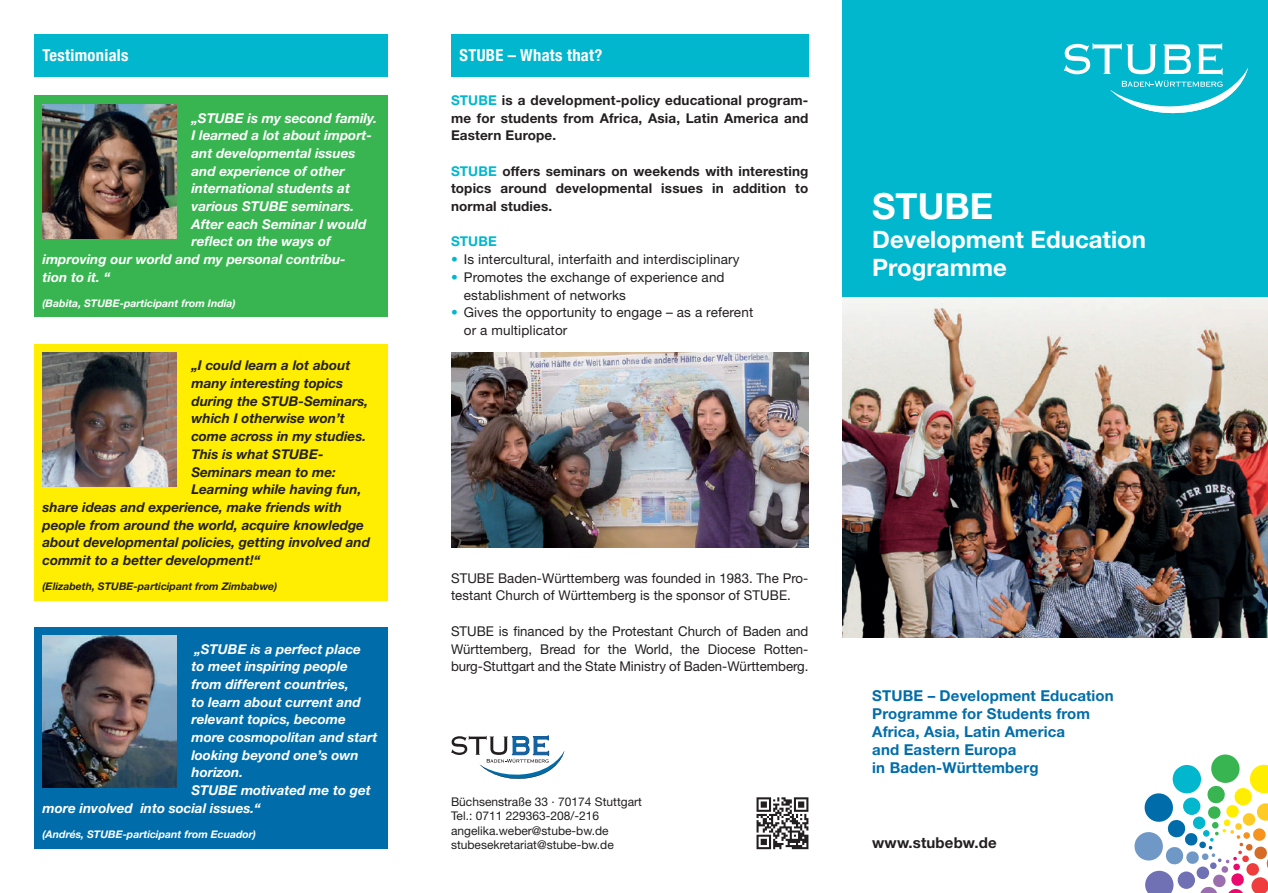
<style>
.page{position:relative;width:1268px;height:893px;background:#fff}
.page>*{position:absolute;margin:0;border:0;box-sizing:border-box;transform-origin:0 0}
.t1{font:700 36px "Helvetica Neue";color:#fff}
.t2{font:700 24px/28.8px "Helvetica Neue";color:#fff}
.t3{font:700 condensed 16.5px "Helvetica Neue";letter-spacing:.02em;color:#fff}
.t4{font:700 15px/18px "Helvetica Neue";letter-spacing:.01em;color:#006daa}
.t5{font:700 15px "Helvetica Neue";letter-spacing:.01em;color:#231f20}
.t6{font:italic 700 13.5px "Helvetica Neue";color:#fff}
.t7{font:13.5px/17.7px "Helvetica Neue";letter-spacing:.01em;color:#231f20}
.t8{font:italic 700 13.5px "Helvetica Neue";color:#231f20}
.t9{font:700 13.5px/17.7px "Helvetica Neue";letter-spacing:.01em;color:#231f20;text-align:justify}
.t10{font:700 13.5px "Helvetica Neue";letter-spacing:.01em;color:#00b7ce}
.t11{font:12px/14.4px "Helvetica Neue";color:#231f20}
.t12{font:italic 700 10.5px "Helvetica Neue";color:#fff}
.t13{font:italic 700 10.5px "Helvetica Neue";color:#231f20}
.s1{color:#00b7ce}
</style>
<div class="page">
<svg style="left:1134px;top:754px;width:133px;height:139px"></svg>
<div style="left:34px;top:344px;width:353px;height:256px;background:#ffee01"></div>
<div style="left:842px;top:0;width:425px;height:298px;background:#00b7ce"></div>
<div style="left:34px;top:34px;width:353px;height:43px;background:#00b7ce"></div>
<img style="left:43px;top:352px;width:133px;height:134px">
<div style="left:34px;top:96px;width:353px;height:221px;background:#38b551"></div>
<img style="left:43px;top:104px;width:133px;height:134px">
<svg style="left:1063px;top:43px;width:184px;height:70px"></svg>
<img style="left:842px;top:298px;width:425px;height:340px">
<svg style="left:756px;top:797px;width:52px;height:52px"></svg>
<svg style="left:451px;top:736px;width:113px;height:43px"></svg>
<div style="left:34px;top:627px;width:353px;height:221px;background:#006daa"></div>
<img style="left:43px;top:636px;width:133px;height:151px">
<div style="left:451px;top:34px;width:357px;height:43px;background:#00b7ce"></div>
<img style="left:451px;top:353px;width:357px;height:194px">
<p class="t3" style="left:43px;top:41px;width:87px">Testimonials</p>
<p class="t6" style="left:191px;top:109px;width:187px">„STUBE is my second family.</p>
<p class="t6" style="left:191px;top:127px;width:182px">I learned a lot about import-</p>
<p class="t6" style="left:191px;top:145px;width:165px">ant developmental issues</p>
<p class="t6" style="left:191px;top:162px;width:155px">and experience of other</p>
<p class="t6" style="left:191px;top:180px;width:160px">international students at</p>
<p class="t6" style="left:191px;top:198px;width:164px">various STUBE seminars.</p>
<p class="t6" style="left:191px;top:216px;width:176px">After each Seminar I would</p>
<p class="t6" style="left:191px;top:233px;width:141px">reflect on the ways of</p>
<p class="t6" style="left:43px;top:251px;width:305px">improving our world and my personal contribu-</p>
<p class="t6" style="left:43px;top:269px;width:69px">tion to it. “</p>
<p class="t12" style="left:43px;top:297px;width:195px">(Babita, STUBE-participant from India)</p>
<p class="t8" style="left:191px;top:357px;width:160px">„I could learn a lot about</p>
<p class="t8" style="left:191px;top:375px;width:153px">many interesting topics</p>
<p class="t8" style="left:191px;top:393px;width:178px">during the STUB-Seminars,</p>
<p class="t8" style="left:191px;top:410px;width:155px">which I otherwise won’t</p>
<p class="t8" style="left:191px;top:428px;width:176px">come across in my studies.</p>
<p class="t8" style="left:191px;top:446px;width:134px">This is what STUBE-</p>
<p class="t8" style="left:191px;top:463px;width:146px">Seminars mean to me:</p>
<p class="t8" style="left:191px;top:481px;width:171px">Learning while having fun,</p>
<p class="t8" style="left:43px;top:499px;width:301px">share ideas and experience, make friends with</p>
<p class="t8" style="left:43px;top:516px;width:323px">people from around the world, acquire knowledge</p>
<p class="t8" style="left:43px;top:534px;width:329px">about developmental policies, getting involved and</p>
<p class="t8" style="left:43px;top:552px;width:219px">commit to a better development!“</p>
<p class="t13" style="left:43px;top:580px;width:236px">(Elizabeth, STUBE-participant from Zimbabwe)</p>
<p class="t6" style="left:194px;top:640px;width:168px">„STUBE is a perfect place</p>
<p class="t6" style="left:191px;top:658px;width:158px">to meet inspiring people</p>
<p class="t6" style="left:191px;top:676px;width:159px">from different countries,</p>
<p class="t6" style="left:191px;top:693px;width:171px">to learn about current and</p>
<p class="t6" style="left:191px;top:711px;width:156px">relevant topics, become</p>
<p class="t6" style="left:191px;top:729px;width:187px">more cosmopolitan and start</p>
<p class="t6" style="left:191px;top:747px;width:169px">looking beyond one’s own</p>
<p class="t6" style="left:191px;top:764px;width:53px">horizon.</p>
<p class="t6" style="left:191px;top:782px;width:181px">STUBE motivated me to get</p>
<p class="t6" style="left:43px;top:800px;width:220px">more involved into social issues.“</p>
<p class="t12" style="left:43px;top:828px;width:215px">(Andrés, STUBE-participant from Ecuador)</p>
<p class="t3" style="left:459px;top:41px;width:144px">STUBE – Whats that?</p>
<p class="t9" style="left:451px;top:91px;width:359px"><span class="s1">STUBE</span> is a development-policy educational program&shy;me for students from Africa, Asia, Latin America and Eastern Europe.</p>
<p class="t9" style="left:451px;top:162px;width:359px"><span class="s1">STUBE</span> offers seminars on weekends with interesting topics around developmental issues in addition to normal studies.</p>
<p class="t10" style="left:451px;top:233px;width:47px">STUBE</p>
<p class="t7" style="left:451px;top:250px;width:290px"><span class="s1">•</span> Is intercultural, interfaith and interdisciplinary</p>
<p class="t7" style="left:463px;top:268px;width:262px;text-indent:-13px"><span class="s1">•</span> Promotes the exchange of experience and establishment of networks</p>
<p class="t7" style="left:463px;top:303px;width:291px;text-indent:-13px"><span class="s1">•</span> Gives the opportunity to engage – as a referent or a multiplicator</p>
<h1 class="t1" style="left:872px;top:184px;width:122px">STUBE</h1>
<h2 class="t2" style="left:872px;top:224px;width:275px">Development Education<br>Programme</h2>
<p class="t7" style="left:451px;top:569px;width:359px">STUBE Baden-Württemberg was founded in 1983. The Pro&shy;testant Church of Württemberg is the sponsor of STUBE.</p>
<p class="t7" style="left:451px;top:622px;width:359px;text-align:justify">STUBE is financed by the Protestant Church of Baden and Württemberg, Bread for the World, the Diocese Rotten&shy;burg-Stuttgart and the State Ministry of Baden-Württemberg.</p>
<p class="t11" style="left:451px;top:794px;width:192px">Büchsenstraße 33 · 70174 Stuttgart<br>Tel.: 0711 229363-208/-216 angelika.weber@stube-bw.de stubesekretariat@stube-bw.de</p>
<p class="t4" style="left:872px;top:686px;width:243px">STUBE – Development Education<br>Programme for Students from<br>Africa, Asia, Latin America<br>and Eastern Europa<br>in Baden-Württemberg</p>
<p class="t5" style="left:872px;top:833px;width:126px">www.stubebw.de</p>
</div>
